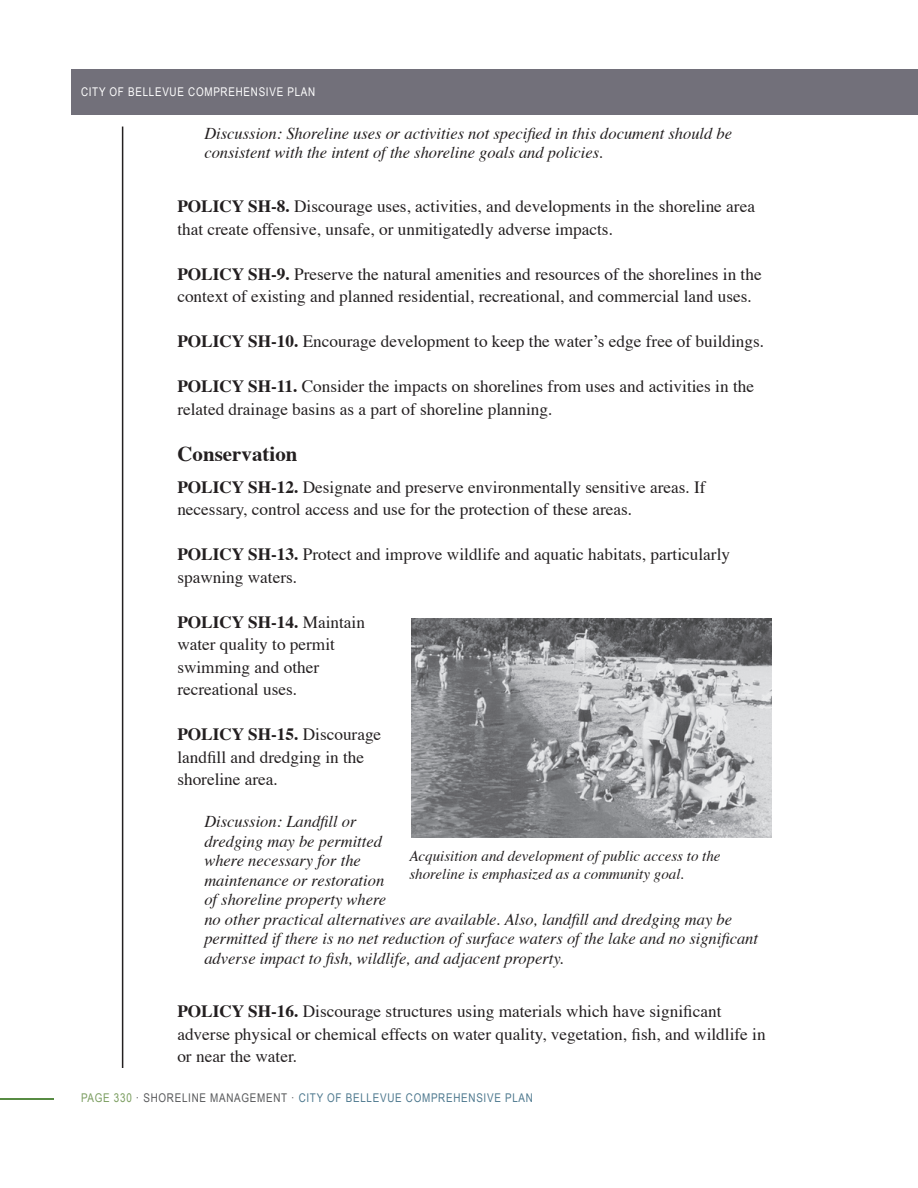
<style>
.page{position:relative;width:918px;height:1188px;background:#fff}
.page>*{position:absolute;margin:0;border:0;box-sizing:border-box;transform-origin:0 0}
.t1{font:700 21px "Times";color:#231f20}
.t2{font:17.25px/22.5px "Times";color:#231f20}
.t3{font:italic 16.5px/19.5px "Times";color:#231f20}
.t4{font:italic 15px/18px "Times";color:#231f20}
.t5{font:12px "Arial Narrow";letter-spacing:.06em;color:#4d788e}
.t6{font:12px "Arial Narrow";letter-spacing:.06em;color:#fff}
.s1{font-weight:700}
.s2{color:#799c5e}
.s3{color:#57585a}
</style>
<div class="page">
<div style="left:71px;top:69px;width:847px;height:45px;background:#72707a"></div>
<hr style="left:0;top:1098px;width:54px;height:1px;background:#578b43">
<hr style="left:122px;top:127px;width:1px;height:940px;background:#231f20">
<img style="left:411px;top:619px;width:360px;height:219px">
<p class="t6" style="left:81px;top:83px;width:236px">CITY OF BELLEVUE COMPREHENSIVE PLAN</p>
<p class="t3" style="left:204px;top:122px;width:529px">Discussion: Shoreline uses or activities not specified in this document should be consistent with the intent of the shoreline goals and policies.</p>
<p class="t2" style="left:177px;top:194px;width:579px"><span class="s1">POLICY SH-8.</span> Discourage uses, activities, and developments in the shoreline area that create offensive, unsafe, or unmitigatedly adverse impacts.</p>
<p class="t2" style="left:177px;top:261px;width:586px"><span class="s1">POLICY SH-9.</span> Preserve the natural amenities and resources of the shorelines in the context of existing and planned residential, recreational, and commercial land uses.</p>
<p class="t2" style="left:177px;top:329px;width:588px"><span class="s1">POLICY SH-10.</span> Encourage development to keep the water’s edge free of buildings.</p>
<p class="t2" style="left:177px;top:374px;width:578px"><span class="s1">POLICY SH-11.</span> Consider the impacts on shorelines from uses and activities in the related drainage basins as a part of shoreline planning.</p>
<p class="t1" style="left:177px;top:434px;width:122px">Conservation</p>
<p class="t2" style="left:177px;top:474px;width:530px"><span class="s1">POLICY SH-12.</span> Designate and preserve environmentally sensitive areas. If necessary, control access and use for the protection of these areas.</p>
<p class="t2" style="left:177px;top:542px;width:554px"><span class="s1">POLICY SH-13.</span> Protect and improve wildlife and aquatic habitats, particularly spawning waters.</p>
<p class="t2" style="left:177px;top:609px;width:189px"><span class="s1">POLICY SH-14.</span> Maintain water quality to permit swimming and other recreational uses.</p>
<p class="t2" style="left:177px;top:722px;width:205px"><span class="s1">POLICY SH-15.</span> Discourage landfill and dredging in the shoreline area.</p>
<p class="t3" style="left:204px;top:811px;width:555px">Discussion: Landfill or<br>dredging may be permitted<br>where necessary for the<br>maintenance or restoration<br>of shoreline property where<br>no other practical alternatives are available. Also, landfill and dredging may be permitted if there is no net reduction of surface waters of the lake and no significant adverse impact to fish, wildlife, and adjacent property.</p>
<p class="t2" style="left:177px;top:999px;width:590px"><span class="s1">POLICY SH-16.</span> Discourage structures using materials which have significant adverse physical or chemical effects on water quality, vegetation, fish, and wildlife in or near the water.</p>
<p class="t4" style="left:409px;top:845px;width:313px">Acquisition and development of public access to the shoreline is emphasized as a community goal.</p>
<p class="t5" style="left:81px;top:1089px;width:453px"><span class="s2">PAGE 330</span> <span class="s3">· SHORELINE MANAGEMENT ·</span> CITY OF BELLEVUE COMPREHENSIVE PLAN</p>
</div>
